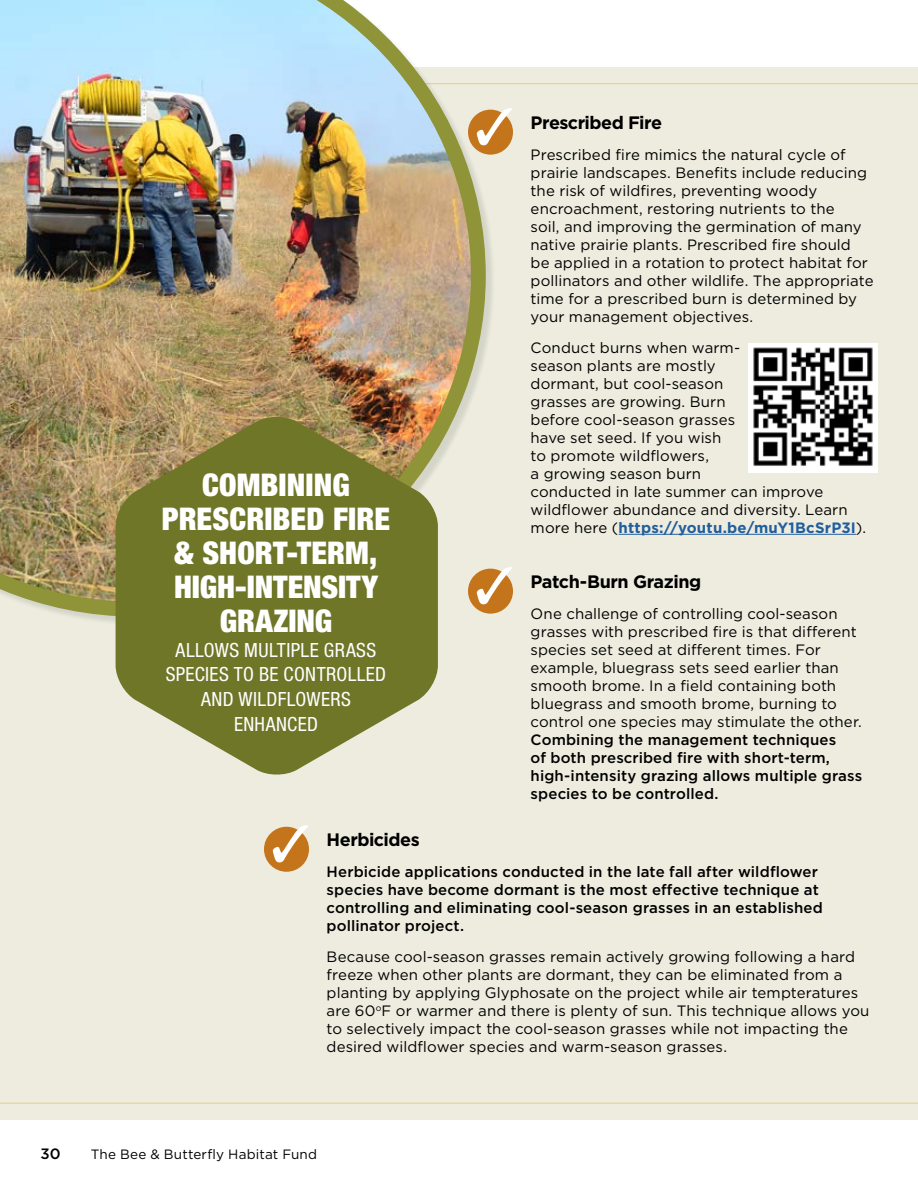
<style>
.page{position:relative;width:918px;height:1188px;background:#fff}
.page>*{position:absolute;margin:0;border:0;box-sizing:border-box;transform-origin:0 0}
.t1{font:900 condensed 31.35px/33.9px "Helvetica Neue";color:#fff;text-align:center}
.t2{font:condensed 19.65px/24.8px "Helvetica Neue";letter-spacing:.02em;color:#fff;text-align:center}
.t3{font:700 18px "Gotham";letter-spacing:-.03em;color:#000}
.t4{font:15px/18px "Gotham";letter-spacing:.005em;color:#000}
.t5{font:500 15px/18px "Gotham";letter-spacing:.01em;color:#000}
.t6{font:13.5px "Gotham";letter-spacing:.015em;color:#000}
.s1{font-weight:700;color:#215e9e}
</style>
<div class="page">
<div style="left:0;top:68px;width:918px;height:1052px;background:#edecdf"></div>
<hr style="left:0;top:83px;width:918px;height:1px;background:#eea320">
<hr style="left:0;top:1103px;width:918px;height:1px;background:#eea320">
<div style="left:468px;top:110px;width:45px;height:45px;background:#c4751b;border-radius:50%"></div>
<svg style="left:495px;top:108px;width:17px;height:37px"></svg>
<hr style="left:619px;top:534px;width:237px;height:1px;background:#215e9e">
<div style="left:468px;top:569px;width:45px;height:45px;background:#c4751b;border-radius:50%"></div>
<svg style="left:495px;top:567px;width:17px;height:37px"></svg>
<div style="left:0;top:0;width:495px;height:626px;background:#000;opacity:.1"></div>
<img style="left:0;top:0;width:486px;height:617px">
<div style="left:264px;top:827px;width:45px;height:45px;background:#c4751b;border-radius:50%"></div>
<svg style="left:273px;top:825px;width:35px;height:37px"></svg>
<svg style="left:116px;top:415px;width:322px;height:360px;background:#848643"></svg>
<div style="left:748px;top:343px;width:130px;height:129px;background:#fff"></div>
<img style="left:753px;top:347px;width:120px;height:119px">
<h1 class="t1" style="left:162px;top:468px;width:230px">COMBINING<br>PRESCRIBED FIRE &amp; SHORT-TERM,<br>HIGH-INTENSITY<br>GRAZING</h1>
<h2 class="t2" style="left:166px;top:637px;width:222px">ALLOWS MULTIPLE GRASS<br>SPECIES TO BE CONTROLLED<br>AND WILDFLOWERS<br>ENHANCED</h2>
<p class="t3" style="left:531px;top:111px;width:133px">Prescribed Fire</p>
<p class="t4" style="left:531px;top:145px;width:344px">Prescribed fire mimics the natural cycle of prairie landscapes. Benefits include reducing the risk of wildfires, preventing woody encroachment, restoring nutrients to the<br>soil, and improving the germination of many native prairie plants. Prescribed fire should be applied in a rotation to protect habitat for pollinators and other wildlife. The appropriate time for a prescribed burn is determined by your management objectives.</p>
<p class="t4" style="left:531px;top:338px;width:337px">Conduct burns when warm-<br>season plants are mostly<br>dormant, but cool-season<br>grasses are growing. Burn<br>before cool-season grasses<br>have set seed. If you wish<br>to promote wildflowers,<br>a growing season burn<br>conducted in late summer can improve wildflower abundance and diversity. Learn more here (<span class="s1">https://youtu.be/muY1BcSrP3I</span>).</p>
<p class="t3" style="left:531px;top:570px;width:172px">Patch-Burn Grazing</p>
<p class="t4" style="left:531px;top:604px;width:333px">One challenge of controlling cool-season grasses with prescribed fire is that different species set seed at different times. For example, bluegrass sets seed earlier than smooth brome. In a field containing both bluegrass and smooth brome, burning to control one species may stimulate the other.</p>
<p class="t5" style="left:531px;top:730px;width:333px">Combining the management techniques<br>of both prescribed fire with short-term, high-intensity grazing allows multiple grass species to be controlled.</p>
<p class="t3" style="left:327px;top:828px;width:95px">Herbicides</p>
<p class="t5" style="left:327px;top:862px;width:498px">Herbicide applications conducted in the late fall after wildflower species have become dormant is the most effective technique at controlling and eliminating cool-season grasses in an established pollinator project.</p>
<p class="t4" style="left:327px;top:947px;width:544px">Because cool-season grasses remain actively growing following a hard freeze when other plants are dormant, they can be eliminated from a planting by applying Glyphosate on the project while air tempteratures are 60<sup>o</sup>F or warmer and there is plenty of sun. This technique allows you to selectively impact the cool-season grasses while not impacting the desired wildflower species and warm-season grasses.</p>
<p class="t5" style="left:40px;top:1145px;width:22px">30</p>
<p class="t6" style="left:91px;top:1146px;width:228px">The Bee &amp; Butterfly Habitat Fund</p>
</div>
